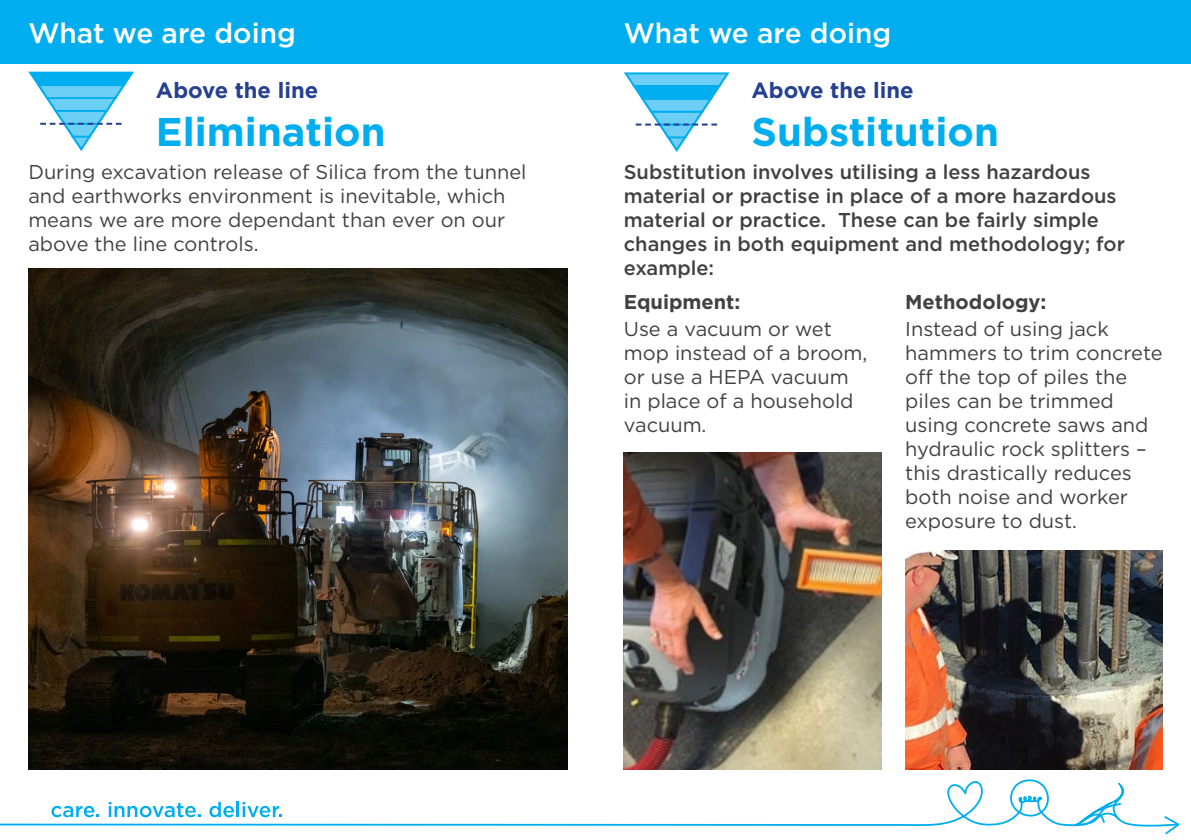
<style>
.page{position:relative;width:1191px;height:840px;background:#fff}
.page>*{position:absolute;margin:0;border:0;box-sizing:border-box;transform-origin:0 0}
.t1{font:700 40px "Gotham";color:#00aeef}
.t2{font:500 28px "Gotham";color:#fff}
.t3{font:700 22px "Gotham";color:#25408f}
.t4{font:20px/24px "Gotham";color:#414042}
.t5{font:500 20px/24px "Gotham";color:#414042}
.t6{font:700 20px "Gotham";color:#414042}
</style>
<div class="page">
<svg style="left:0;top:762px;width:1164px;height:65px"></svg>
<svg style="left:1164px;top:816px;width:15px;height:18px"></svg>
<svg style="left:1007px;top:777px;width:118px;height:49px"></svg>
<svg style="left:26px;top:63px;width:110px;height:1px"></svg>
<svg style="left:622px;top:63px;width:109px;height:1px"></svg>
<img style="left:905px;top:550px;width:257px;height:218px">
<img style="left:624px;top:742px;width:257px;height:26px">
<img style="left:28px;top:742px;width:539px;height:26px">
<div style="left:0;top:0;width:595px;height:63px;background:#00aeef"></div>
<div style="left:595px;top:0;width:596px;height:63px;background:#00aeef"></div>
<img style="left:28px;top:71px;width:854px;height:671px">
<img style="left:809px;top:537px;width:285px;height:85px">
<img style="left:656px;top:626px;width:257px;height:85px">
<svg style="left:407px;top:178px;width:475px;height:254px"></svg>
<h2 class="t2" style="left:28px;top:15px;width:269px">What we are doing</h2>
<h2 class="t2" style="left:624px;top:15px;width:269px">What we are doing</h2>
<p class="t3" style="left:156px;top:76px;width:164px">Above the line</p>
<h1 class="t1" style="left:156px;top:105px;width:231px">Elimination</h1>
<p class="t3" style="left:751px;top:76px;width:164px">Above the line</p>
<h1 class="t1" style="left:751px;top:105px;width:249px">Substitution</h1>
<p class="t4" style="left:28px;top:159px;width:499px">During excavation release of Silica from the tunnel and earthworks environment is inevitable, which means we are more dependant than ever on our above the line controls.</p>
<p class="t5" style="left:624px;top:159px;width:502px">Substitution involves utilising a less hazardous material or practise in place of a more hazardous material or practice. These can be fairly simple changes in both equipment and methodology; for example:</p>
<p class="t6" style="left:624px;top:288px;width:118px">Equipment:</p>
<p class="t4" style="left:624px;top:316px;width:245px">Use a vacuum or wet mop instead of a broom, or use a HEPA vacuum in place of a household vacuum.</p>
<p class="t6" style="left:905px;top:288px;width:143px">Methodology:</p>
<p class="t4" style="left:905px;top:316px;width:259px">Instead of using jack hammers to trim concrete off the top of piles the piles can be trimmed using concrete saws and hydraulic rock splitters – this drastically reduces both noise and worker exposure to dust.</p>
</div>
